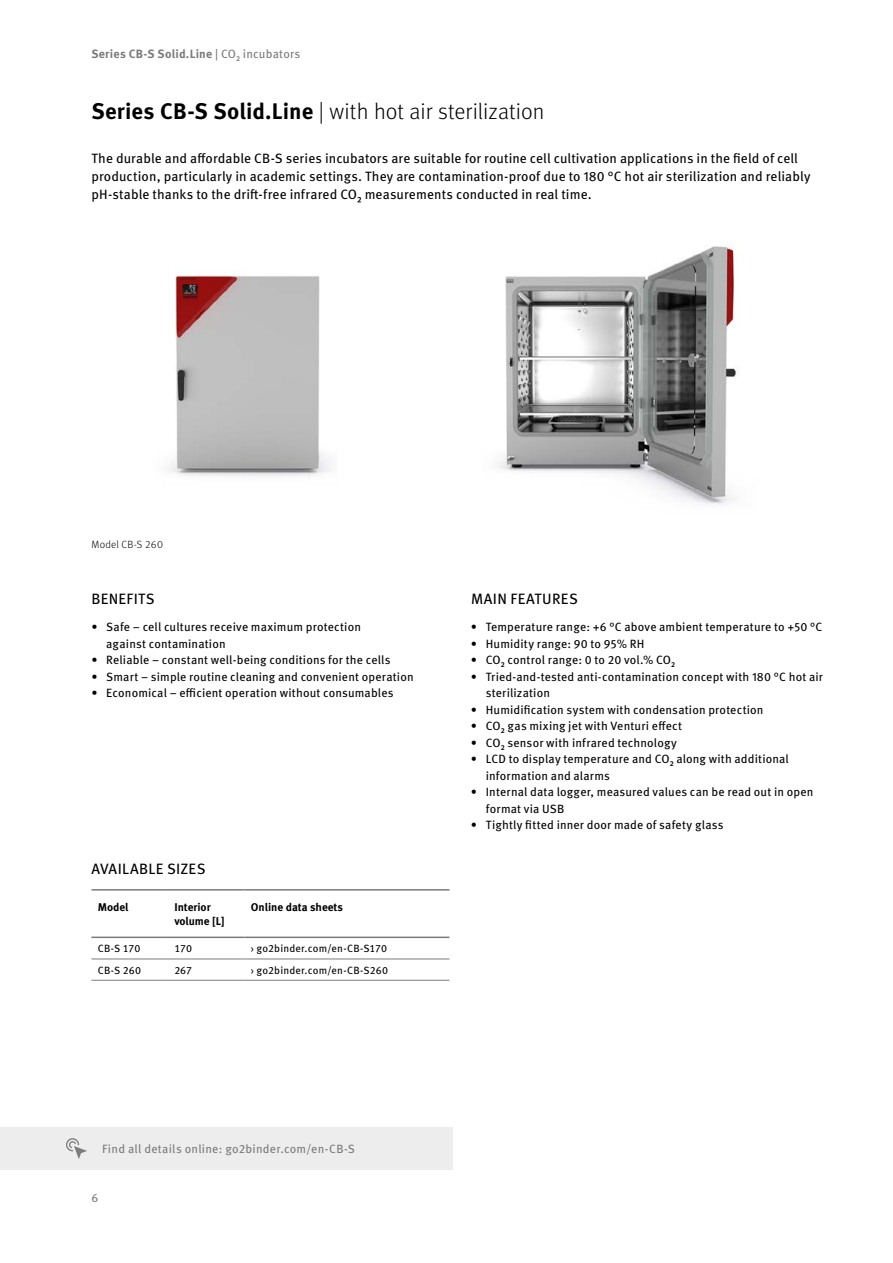
<style>
.page{position:relative;width:893px;height:1263px;background:#fff}
.page>*{position:absolute;margin:0;border:0;box-sizing:border-box;transform-origin:0 0}
.t1{font:300 22.5px "Meta Pro";color:#000}
.t2{font:15px "Meta Pro";letter-spacing:.02em;color:#000}
.t3{font:13.5px/18px "Meta Pro";letter-spacing:.005em;color:#000}
.t4{font:12px/16.5px "Meta Pro";letter-spacing:.01em;color:#000}
.t5{font:12px "Meta Pro";letter-spacing:.02em;color:#7c7b7b}
.t6{font:700 12px "Meta Pro";letter-spacing:.02em;color:#7c7b7b}
.t7{font:700 11.25px/13.5px "Meta Pro";color:#000}
.t8{font:10.5px "Meta Pro";letter-spacing:.015em;color:#000}
.t9{font:300 10.5px "Meta Pro";letter-spacing:.025em;color:#000}
.s1{font-weight:400}
.s2{font-weight:700}
</style>
<div class="page">
<div style="left:0;top:1127px;width:453px;height:42px;background:#ededed"></div>
<svg style="left:66px;top:1138px;width:21px;height:21px"></svg>
<img style="left:169px;top:245px;width:568px;height:260px">
<hr style="left:91px;top:889px;width:77px;height:1px;background:#7c7b7b">
<hr style="left:91px;top:936px;width:77px;height:2px;background:#7c7b7b">
<hr style="left:168px;top:889px;width:76px;height:1px;background:#7c7b7b">
<hr style="left:168px;top:936px;width:76px;height:2px;background:#7c7b7b">
<hr style="left:244px;top:889px;width:205px;height:1px;background:#7c7b7b">
<hr style="left:244px;top:936px;width:205px;height:2px;background:#7c7b7b">
<hr style="left:91px;top:958px;width:77px;height:1px;background:#7c7b7b">
<hr style="left:91px;top:980px;width:77px;height:1px;background:#7c7b7b">
<hr style="left:168px;top:958px;width:76px;height:1px;background:#7c7b7b">
<hr style="left:168px;top:980px;width:76px;height:1px;background:#7c7b7b">
<hr style="left:244px;top:958px;width:205px;height:1px;background:#7c7b7b">
<hr style="left:244px;top:980px;width:205px;height:1px;background:#7c7b7b">
<p class="t6" style="left:91px;top:44px;width:210px">Series CB-S Solid.Line <span class="s1">| CO₂ incubators</span></p>
<h1 class="t1" style="left:91px;top:95px;width:454px"><span class="s2">Series CB-S Solid.Line</span> | with hot air sterilization</h1>
<p class="t3" style="left:91px;top:148px;width:720px">The durable and affordable CB-S series incubators are suitable for routine cell cultivation applications in the field of cell production, particularly in academic settings. They are contamination-proof due to 180 °C hot air sterilization and reliably pH-stable thanks to the drift-free infrared CO₂ measurements conducted in real time.</p>
<p class="t9" style="left:91px;top:536px;width:73px">Model CB-S 260</p>
<p class="t2" style="left:91px;top:587px;width:65px">BENEFITS</p>
<p class="t4" style="left:106px;top:618px;width:256px;text-indent:-15px">• Safe – cell cultures receive maximum protection against contamination</p>
<p class="t4" style="left:91px;top:651px;width:301px">• Reliable – constant well-being conditions for the cells</p>
<p class="t4" style="left:91px;top:667px;width:324px">• Smart – simple routine cleaning and convenient operation</p>
<p class="t4" style="left:91px;top:684px;width:304px">• Economical – efficient operation without consumables</p>
<p class="t2" style="left:91px;top:857px;width:116px">AVAILABLE SIZES</p>
<p class="t7" style="left:98px;top:900px;width:32px">Model</p>
<p class="t7" style="left:174px;top:900px;width:52px">Interior volume [L]</p>
<p class="t7" style="left:251px;top:900px;width:94px">Online data sheets</p>
<p class="t8" style="left:98px;top:940px;width:44px">CB-S 170</p>
<p class="t8" style="left:174px;top:940px;width:19px">170</p>
<p class="t8" style="left:251px;top:940px;width:138px">› go2binder.com/en-CB-S170</p>
<p class="t8" style="left:98px;top:962px;width:45px">CB-S 260</p>
<p class="t8" style="left:174px;top:962px;width:19px">267</p>
<p class="t8" style="left:251px;top:962px;width:139px">› go2binder.com/en-CB-S260</p>
<p class="t2" style="left:471px;top:587px;width:108px">MAIN FEATURES</p>
<p class="t4" style="left:471px;top:618px;width:353px">• Temperature range: +6 °C above ambient temperature to +50 °C</p>
<p class="t4" style="left:471px;top:634px;width:175px">• Humidity range: 90 to 95% RH</p>
<p class="t4" style="left:471px;top:651px;width:206px">• CO₂ control range: 0 to 20 vol.% CO₂</p>
<p class="t4" style="left:486px;top:667px;width:339px;text-indent:-15px">• Tried-and-tested anti-contamination concept with 180 °C hot air sterilization</p>
<p class="t4" style="left:471px;top:700px;width:294px">• Humidification system with condensation protection</p>
<p class="t4" style="left:471px;top:717px;width:213px">• CO₂ gas mixing jet with Venturi effect</p>
<p class="t4" style="left:471px;top:733px;width:208px">• CO₂ sensor with infrared technology</p>
<p class="t4" style="left:486px;top:750px;width:305px;text-indent:-15px">• LCD to display temperature and CO₂ along with additional information and alarms</p>
<p class="t4" style="left:486px;top:783px;width:329px;text-indent:-15px">• Internal data logger, measured values can be read out in open format via USB</p>
<p class="t4" style="left:471px;top:816px;width:254px">• Tightly fitted inner door made of safety glass</p>
<p class="t5" style="left:102px;top:1139px;width:254px">Find all details online: go2binder.com/en-CB-S</p>
<p class="t5" style="left:91px;top:1188px;width:8px">6</p>
</div>
